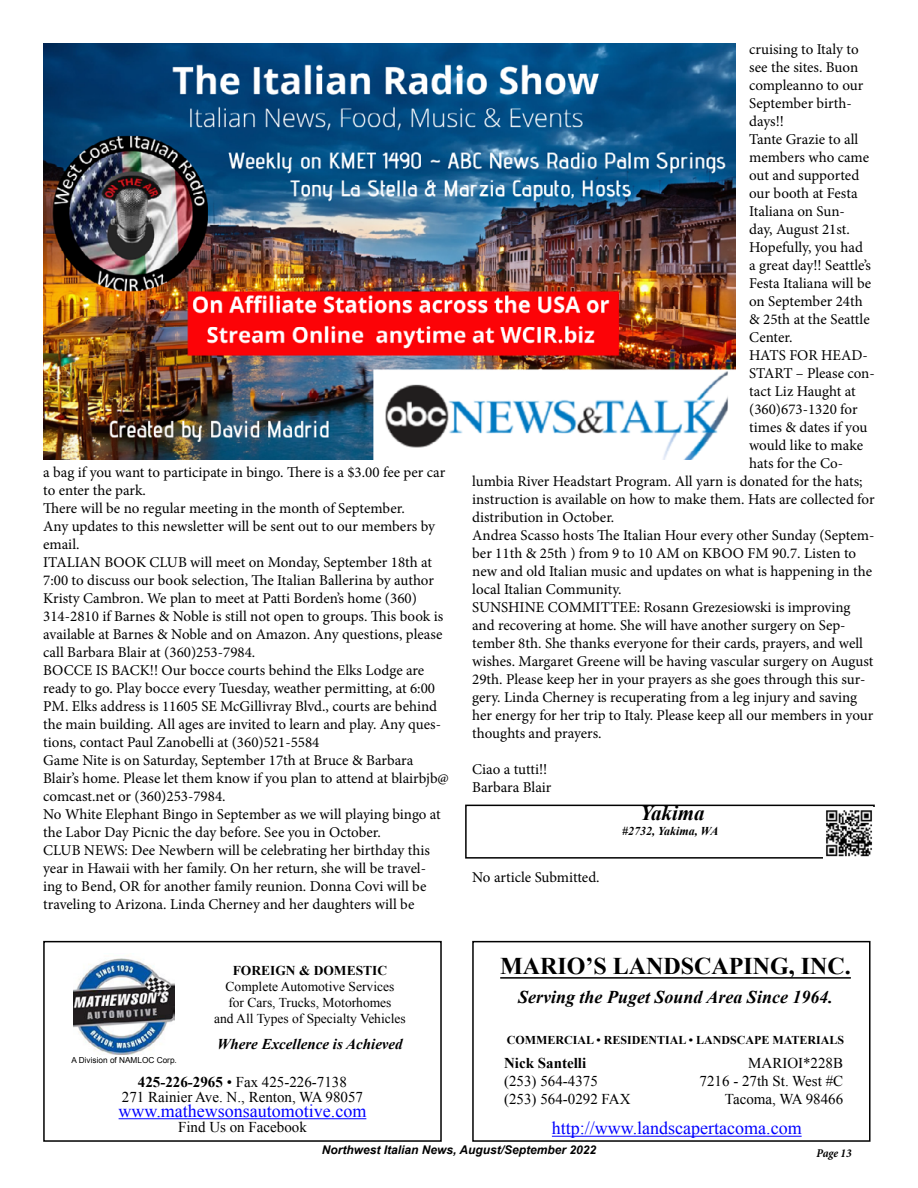
<style>
.page{position:relative;width:918px;height:1188px;background:#fff}
.page>*{position:absolute;margin:0;border:0;box-sizing:border-box;transform-origin:0 0}
.t1{font:700 24px "Times New Roman";color:#000}
.t2{font:italic 700 21px "Times New Roman";color:#000}
.t3{font:18px "Times New Roman";color:#00f}
.t4{font:italic 700 18px "Times New Roman";color:#000}
.t5{font:15px/18px "Minion Pro";color:#000}
.t6{font:15px/15px "Times New Roman";color:#000;text-align:center}
.t7{font:italic 700 15px "Times New Roman";color:#000}
.t8{font:700 15px "Times New Roman";color:#000}
.t9{font:13.5px/16.2px "Times New Roman";color:#000;text-align:center}
.t10{font:700 13.5px "Times New Roman";color:#000}
.t11{font:italic 700 12px "Arial";color:#000}
.t12{font:700 12px "Times New Roman";color:#000}
.t13{font:italic 700 12px "Times New Roman";color:#000}
.t14{font:italic 700 condensed 12px "Minion Pro";letter-spacing:-.005em;color:#000}
.t15{font:8.25px "Arial";color:#000}
.s1{font-weight:700}
</style>
<div class="page">
<hr style="left:119px;top:1118px;width:247px;height:1px;background:#00f">
<div style="left:43px;top:941px;width:399px;height:201px;border:2px solid #000"></div>
<img style="left:73px;top:958px;width:102px;height:97px">
<hr style="left:552px;top:1136px;width:250px;height:1px;background:#00f">
<div style="left:472px;top:941px;width:399px;height:201px;border:2px solid #000"></div>
<hr style="left:500px;top:977px;width:351px;height:2px;background:#000">
<div style="left:465px;top:805px;width:410px;height:54px;border:2px solid #000"></div>
<img style="left:824px;top:808px;width:51px;height:51px">
<img style="left:43px;top:43px;width:693px;height:416px">
<p class="t5" style="left:43px;top:463px;width:407px">a bag if you want to participate in bingo. There is a $3.00 fee per car to enter the park.<br>There will be no regular meeting in the month of September.<br>Any updates to this newsletter will be sent out to our members by email.<br>ITALIAN BOOK CLUB will meet on Monday, September 18th at 7:00 to discuss our book selection, The Italian Ballerina by author Kristy Cambron. We plan to meet at Patti Borden’s home (360)<br>314-2810 if Barnes &amp; Noble is still not open to groups. This book is available at Barnes &amp; Noble and on Amazon. Any questions, please call Barbara Blair at (360)253-7984.<br>BOCCE IS BACK!! Our bocce courts behind the Elks Lodge are ready to go. Play bocce every Tuesday, weather permitting, at 6:00<br>PM. Elks address is 11605 SE McGillivray Blvd., courts are behind the main building. All ages are invited to learn and play. Any ques&shy;tions, contact Paul Zanobelli at (360)521-5584<br>Game Nite is on Saturday, September 17th at Bruce &amp; Barbara Blair’s home. Please let them know if you plan to attend at blairbjb@ comcast.net or (360)253-7984.<br>No White Elephant Bingo in September as we will playing bingo at the Labor Day Picnic the day before. See you in October.<br>CLUB NEWS: Dee Newbern will be celebrating her birthday this year in Hawaii with her family. On her return, she will be travel&shy;ing to Bend, OR for another family reunion. Donna Covi will be traveling to Arizona. Linda Cherney and her daughters will be</p>
<p class="t5" style="left:749px;top:40px;width:111px">cruising to Italy to</p>
<p class="t5" style="left:749px;top:58px;width:111px">see the sites. Buon</p>
<p class="t5" style="left:749px;top:76px;width:116px">compleanno to our</p>
<p class="t5" style="left:749px;top:94px;width:104px">September birth-</p>
<p class="t5" style="left:749px;top:112px;width:36px">days!!</p>
<p class="t5" style="left:749px;top:130px;width:111px">Tante Grazie to all</p>
<p class="t5" style="left:749px;top:148px;width:122px">members who came</p>
<p class="t5" style="left:749px;top:166px;width:112px">out and supported</p>
<p class="t5" style="left:749px;top:184px;width:110px">our booth at Festa</p>
<p class="t5" style="left:749px;top:202px;width:97px">Italiana on Sun-</p>
<p class="t5" style="left:749px;top:220px;width:102px">day, August 21st.</p>
<p class="t5" style="left:749px;top:238px;width:115px">Hopefully, you had</p>
<p class="t5" style="left:749px;top:256px;width:123px">a great day!! Seattle’s</p>
<p class="t5" style="left:749px;top:274px;width:124px">Festa Italiana will be</p>
<p class="t5" style="left:749px;top:292px;width:115px">on September 24th</p>
<p class="t5" style="left:749px;top:310px;width:122px">&amp; 25th at the Seattle</p>
<p class="t5" style="left:749px;top:328px;width:45px">Center.</p>
<p class="t5" style="left:749px;top:346px;width:120px">HATS FOR HEAD-</p>
<p class="t5" style="left:749px;top:364px;width:127px">START – Please con-</p>
<p class="t5" style="left:749px;top:382px;width:108px">tact Liz Haught at</p>
<p class="t5" style="left:749px;top:400px;width:110px">(360)673-1320 for</p>
<p class="t5" style="left:749px;top:418px;width:120px">times &amp; dates if you</p>
<p class="t5" style="left:749px;top:436px;width:115px">would like to make</p>
<p class="t5" style="left:749px;top:454px;width:96px">hats for the Co-</p>
<p class="t5" style="left:472px;top:472px;width:392px">lumbia River Headstart Program. All yarn is donated for the hats;</p>
<p class="t5" style="left:472px;top:490px;width:404px">instruction is available on how to make them. Hats are collected for</p>
<p class="t5" style="left:472px;top:508px;width:144px">distribution in October.</p>
<p class="t5" style="left:472px;top:526px;width:404px">Andrea Scasso hosts The Italian Hour every other Sunday (Septem-</p>
<p class="t5" style="left:472px;top:544px;width:386px">ber 11th &amp; 25th ) from 9 to 10 AM on KBOO FM 90.7. Listen to</p>
<p class="t5" style="left:472px;top:562px;width:401px">new and old Italian music and updates on what is happening in the</p>
<p class="t5" style="left:472px;top:580px;width:151px">local Italian Community.</p>
<p class="t5" style="left:472px;top:598px;width:380px">SUNSHINE COMMITTEE: Rosann Grezesiowski is improving</p>
<p class="t5" style="left:472px;top:616px;width:375px">and recovering at home. She will have another surgery on Sep-</p>
<p class="t5" style="left:472px;top:634px;width:392px">tember 8th. She thanks everyone for their cards, prayers, and well</p>
<p class="t5" style="left:472px;top:652px;width:403px">wishes. Margaret Greene will be having vascular surgery on August</p>
<p class="t5" style="left:472px;top:670px;width:395px">29th. Please keep her in your prayers as she goes through this sur-</p>
<p class="t5" style="left:472px;top:688px;width:387px">gery. Linda Cherney is recuperating from a leg injury and saving</p>
<p class="t5" style="left:472px;top:706px;width:403px">her energy for her trip to Italy. Please keep all our members in your</p>
<p class="t5" style="left:472px;top:724px;width:131px">thoughts and prayers.</p>
<p class="t5" style="left:472px;top:760px;width:81px">Ciao a tutti!!<br>Barbara Blair</p>
<p class="t5" style="left:472px;top:868px;width:129px">No article Submitted.</p>
<h2 class="t2" style="left:640px;top:799px;width:66px">Yakima</h2>
<p class="t13" style="left:622px;top:822px;width:98px">#2732, Yakima, WA</p>
<h1 class="t1" style="left:500px;top:950px;width:352px">MARIO’S LANDSCAPING, INC.</h1>
<p class="t4" style="left:518px;top:984px;width:316px">Serving the Puget Sound Area Since 1964.</p>
<p class="t12" style="left:507px;top:1032px;width:339px">COMMERCIAL • RESIDENTIAL • LANDSCAPE MATERIALS</p>
<p class="t8" style="left:504px;top:1053px;width:84px">Nick Santelli</p>
<p class="t6" style="left:748px;top:1055px;width:96px">MARIOI*228B</p>
<p class="t6" style="left:504px;top:1073px;width:95px">(253) 564-4375</p>
<p class="t6" style="left:700px;top:1073px;width:145px">7216 - 27th St. West #C</p>
<p class="t6" style="left:504px;top:1091px;width:128px">(253) 564-0292 FAX</p>
<p class="t6" style="left:725px;top:1091px;width:120px">Tacoma, WA 98466</p>
<p class="t10" style="left:233px;top:961px;width:156px">FOREIGN &amp; DOMESTIC</p>
<p class="t9" style="left:214px;top:978px;width:193px">Complete Automotive Services<br>for Cars, Trucks, Motorhomes<br>and All Types of Specialty Vehicles</p>
<p class="t7" style="left:217px;top:1033px;width:187px">Where Excellence is Achieved</p>
<p class="t15" style="left:71px;top:1055px;width:107px">A Division of NAMLOC Corp.</p>
<p class="t6" style="left:122px;top:1074px;width:243px"><span class="s1">425-226-2965</span> • Fax 425-226-7138<br>271 Rainier Ave. N., Renton, WA 98057</p>
<p class="t3" style="left:119px;top:1099px;width:249px">www.mathewsonsautomotive.com</p>
<p class="t6" style="left:178px;top:1119px;width:130px">Find Us on Facebook</p>
<p class="t3" style="left:552px;top:1116px;width:251px">http://www.landscapertacoma.com</p>
<p class="t11" style="left:322px;top:1142px;width:276px">Northwest Italian News, August/September 2022</p>
<p class="t14" style="left:816px;top:1145px;width:37px">Page 13</p>
</div>
